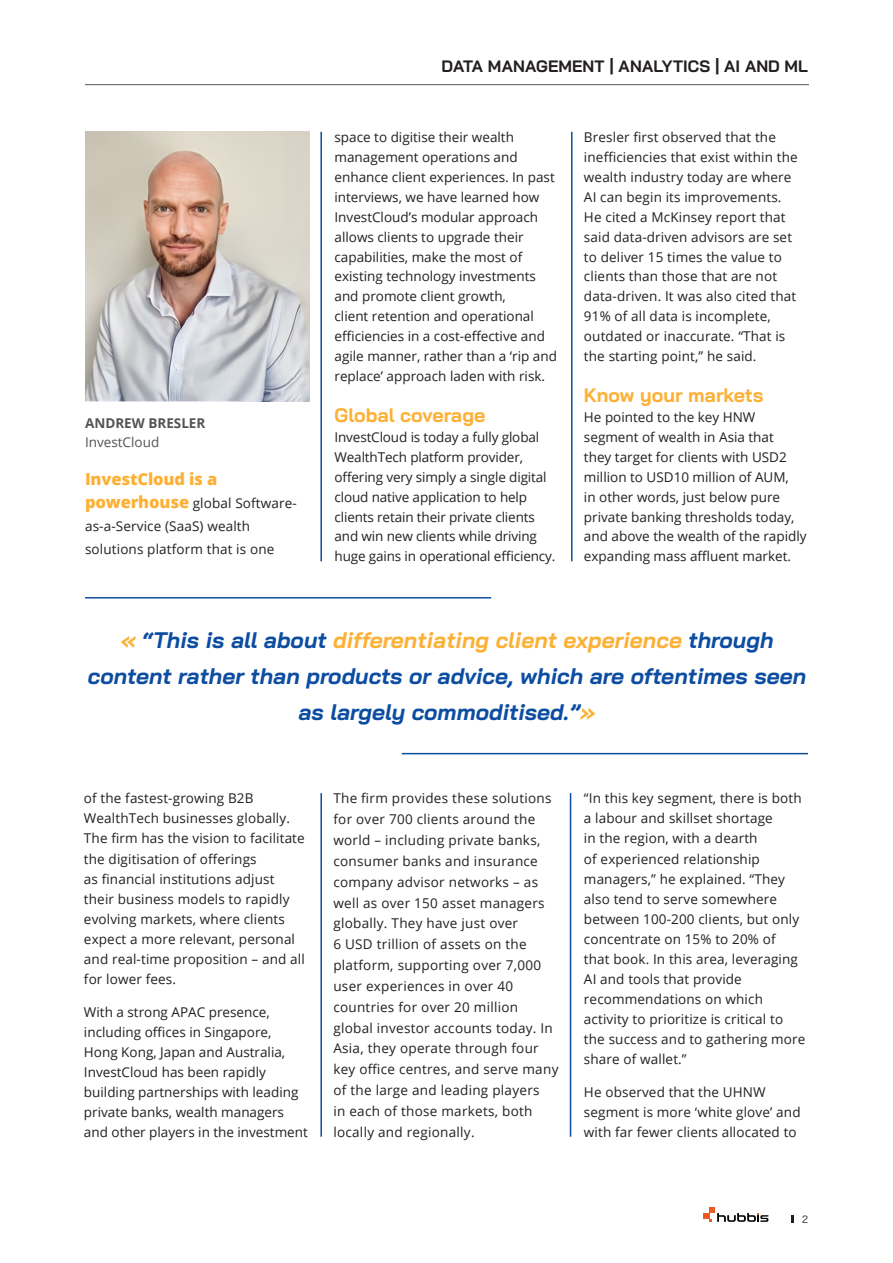
<style>
.page{position:relative;width:893px;height:1263px;background:#fff}
.page>*{position:absolute;margin:0;border:0;box-sizing:border-box;transform-origin:0 0}
.t1{font:italic 700 22.5px/36px "Bai Jamjuree";color:#0d4da1;text-align:center}
.subtitle{font:700 19.5px "Bai Jamjuree";color:#fcb136}
.t2{font:700 16.5px "Bai Jamjuree";letter-spacing:.005em;color:#231f20}
.content_style_no_hyp{font:800 16.5px "Open Sans";letter-spacing:-.01em;color:#fcb136}
.content_style_no_hyp-2{font:13.5px/20px "Open Sans";letter-spacing:.01em;color:#231f20}
.content_style_no_hyp-3{font:13.5px/20px "Open Sans";letter-spacing:-.01em;color:#231f20}
.Name_font{font:700 13.5px "Open Sans";color:#535355}
.t3{font:13.5px "Open Sans";color:#535355}
.t4{font:10.5px "Bai Jamjuree";color:#231f20}
.s1{font-weight:800;font-size:16.5px;color:#fcb136}
.s2{color:#fcb136}
</style>
<div class="page">
<svg style="left:703px;top:1207px;width:65px;height:15px"></svg>
<svg style="left:792px;top:1215px;width:2px;height:8px"></svg>
<hr style="left:320px;top:132px;width:2px;height:429px;background:#0d4da1">
<img style="left:85px;top:132px;width:224px;height:269px">
<hr style="left:571px;top:132px;width:1px;height:429px;background:#0d4da1">
<hr style="left:570px;top:793px;width:1px;height:344px;background:#0d4da1">
<hr style="left:320px;top:793px;width:2px;height:344px;background:#0d4da1">
<hr style="left:85px;top:597px;width:406px;height:1px;background:#0d4da1">
<hr style="left:402px;top:753px;width:406px;height:1px;background:#0d4da1">
<hr style="left:85px;top:84px;width:724px;height:1px;background:#57585a">
<p class="Name_font" style="left:85px;top:413px;width:122px">ANDREW BRESLER</p>
<p class="t3" style="left:85px;top:433px;width:76px">InvestCloud</p>
<p class="content_style_no_hyp" style="left:85px;top:466px;width:134px">InvestCloud is a</p>
<p class="content_style_no_hyp-2" style="left:85px;top:491px;width:213px;line-height:23px"><span class="s1">powerhouse</span> global Software&shy;as-a-Service (SaaS) wealth solutions platform that is one</p>
<p class="t2" style="left:442px;top:57px;width:368px">DATA MANAGEMENT | ANALYTICS | AI AND ML</p>
<p class="content_style_no_hyp-2" style="left:334px;top:127px;width:224px">space to digitise their wealth management operations and enhance client experiences. In past interviews, we have learned how<br>InvestCloud’s modular approach allows clients to upgrade their capabilities, make the most of existing technology investments and promote client growth,<br>client retention and operational efficiencies in a cost-effective and agile manner, rather than a ‘rip and replace’ approach laden with risk.</p>
<p class="subtitle" style="left:334px;top:404px;width:152px">Global coverage</p>
<p class="content_style_no_hyp-3" style="left:334px;top:427px;width:222px">InvestCloud is today a fully global WealthTech platform provider, offering very simply a single digital cloud native application to help clients retain their private clients and win new clients while driving huge gains in operational efficiency.</p>
<p class="content_style_no_hyp-2" style="left:584px;top:127px;width:215px">Bresler first observed that the inefficiencies that exist within the wealth industry today are where<br>AI can begin its improvements.<br>He cited a McKinsey report that said data-driven advisors are set to deliver 15 times the value to clients than those that are not data-driven. It was also cited that<br>91% of all data is incomplete, outdated or inaccurate. “That is the starting point,” he said.</p>
<p class="subtitle" style="left:584px;top:384px;width:181px">Know your markets</p>
<p class="content_style_no_hyp-2" style="left:584px;top:407px;width:224px">He pointed to the key HNW segment of wealth in Asia that<br>they target for clients with USD2 million to USD10 million of AUM,<br>in other words, just below pure private banking thresholds today, and above the wealth of the rapidly expanding mass affluent market.</p>
<p class="t1" style="left:88px;top:622px;width:720px"><span class="s2">«</span> “This is all about <span class="s2">differentiating client experience</span> through content rather than products or advice, which are oftentimes seen as largely commoditised.”<span class="s2">»</span></p>
<p class="content_style_no_hyp-2" style="left:84px;top:788px;width:222px">of the fastest-growing B2B<br>WealthTech businesses globally.<br>The firm has the vision to facilitate the digitisation of offerings<br>as financial institutions adjust their business models to rapidly evolving markets, where clients expect a more relevant, personal and real-time proposition – and all for lower fees.</p>
<p class="content_style_no_hyp-2" style="left:84px;top:1001px;width:225px">With a strong APAC presence, including offices in Singapore,<br>Hong Kong, Japan and Australia,<br>InvestCloud has been rapidly building partnerships with leading private banks, wealth managers and other players in the investment</p>
<p class="content_style_no_hyp-2" style="left:333px;top:788px;width:227px;line-height:20.9px">The firm provides these solutions for over 700 clients around the world – including private banks, consumer banks and insurance company advisor networks – as well as over 150 asset managers globally. They have just over<br>6 USD trillion of assets on the platform, supporting over 7,000 user experiences in over 40 countries for over 20 million global investor accounts today. In<br>Asia, they operate through four key office centres, and serve many of the large and leading players<br>in each of those markets, both locally and regionally.</p>
<p class="content_style_no_hyp-2" style="left:584px;top:788px;width:223px">“In this key segment, there is both a labour and skillset shortage<br>in the region, with a dearth<br>of experienced relationship managers,” he explained. “They also tend to serve somewhere between 100-200 clients, but only concentrate on 15% to 20% of<br>that book. In this area, leveraging<br>AI and tools that provide recommendations on which activity to prioritize is critical to the success and to gathering more share of wallet.”</p>
<p class="content_style_no_hyp-2" style="left:584px;top:1081px;width:218px">He observed that the UHNW segment is more ‘white glove’ and with far fewer clients allocated to</p>
<p class="t4" style="left:802px;top:1210px;width:7px">2</p>
</div>
